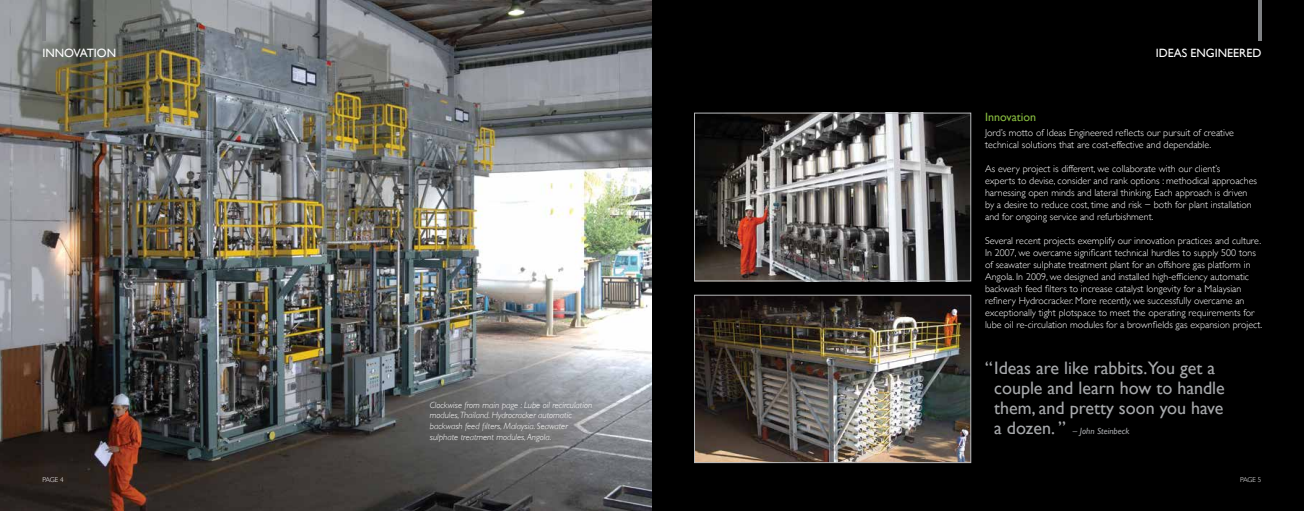
<style>
.page{position:relative;width:1304px;height:511px;background:#fff}
.page>*{position:absolute;margin:0;border:0;box-sizing:border-box;transform-origin:0 0}
.t1{font:18px/20px "Gill Sans";color:#a7a9ac}
.t2{font:12px "Gill Sans";color:#fff}
.t3{font:12px "Gill Sans";color:#87bc3f}
.t4{font:300 10px/12px "Gill Sans";color:#fff}
.t5{font:italic 300 9px/10.8px "Gill Sans";color:#fff}
.t6{font:italic 9px "Gill Sans";color:#a7a9ac}
.t7{font:300 7px "Gill Sans";letter-spacing:-.05em;color:#fff}
</style>
<div class="page">
<div style="left:652px;top:0;width:652px;height:510px;background:#000"></div>
<img style="left:0;top:0;width:652px;height:510px">
<img style="left:696px;top:115px;width:273px;height:164px">
<img style="left:696px;top:297px;width:273px;height:163px">
<div style="left:694px;top:113px;width:277px;height:168px;border:1px solid #b6b8ba"></div>
<div style="left:694px;top:295px;width:277px;height:167px;border:1px solid #b6b8ba"></div>
<hr style="left:43px;top:0;width:3px;height:41px;background:#808285">
<hr style="left:1258px;top:0;width:3px;height:41px;background:#808285">
<p class="t2" style="left:43px;top:45px;width:75px">INNOVATION</p>
<p class="t2" style="left:1156px;top:45px;width:107px">IDEAS ENGINEERED</p>
<p class="t5" style="left:430px;top:399px;width:164px">Clockwise from main page : Lube oil recirculation modules, Thailand. Hydrocracker automatic backwash feed filters, Malaysia. Seawater sulphate treatment modules, Angola.</p>
<p class="t3" style="left:985px;top:110px;width:53px">Innovation</p>
<p class="t4" style="left:985px;top:126px;width:251px">Jord’s motto of Ideas Engineered reflects our pursuit of creative technical solutions that are cost-effective and dependable.</p>
<p class="t4" style="left:985px;top:162px;width:273px">As every project is different, we collaborate with our client’s<br>experts to devise, consider and rank options : methodical approaches harnessing open minds and lateral thinking. Each approach is driven by a desire to reduce cost, time and risk − both for plant installation and for ongoing service and refurbishment.</p>
<p class="t4" style="left:985px;top:234px;width:279px">Several recent projects exemplify our innovation practices and culture.<br>In 2007, we overcame significant technical hurdles to supply 500 tons of seawater sulphate treatment plant for an offshore gas platform in Angola. In 2009, we designed and installed high-efficiency automatic backwash feed filters to increase catalyst longevity for a Malaysian refinery Hydrocracker. More recently, we successfully overcame an exceptionally tight plotspace to meet the operating requirements for lube oil re-circulation modules for a brownfields gas expansion project.</p>
<h1 class="t1" style="left:994px;top:357px;width:232px;text-indent:-9px">“Ideas are like rabbits.You get a couple and learn how to handle them, and pretty soon you have a dozen. ”</h1>
<p class="t6" style="left:1073px;top:425px;width:58px">– John Steinbeck</p>
<p class="t7" style="left:43px;top:473px;width:23px">PAGE 4</p>
<p class="t7" style="left:1240px;top:473px;width:23px">PAGE 5</p>
</div>
